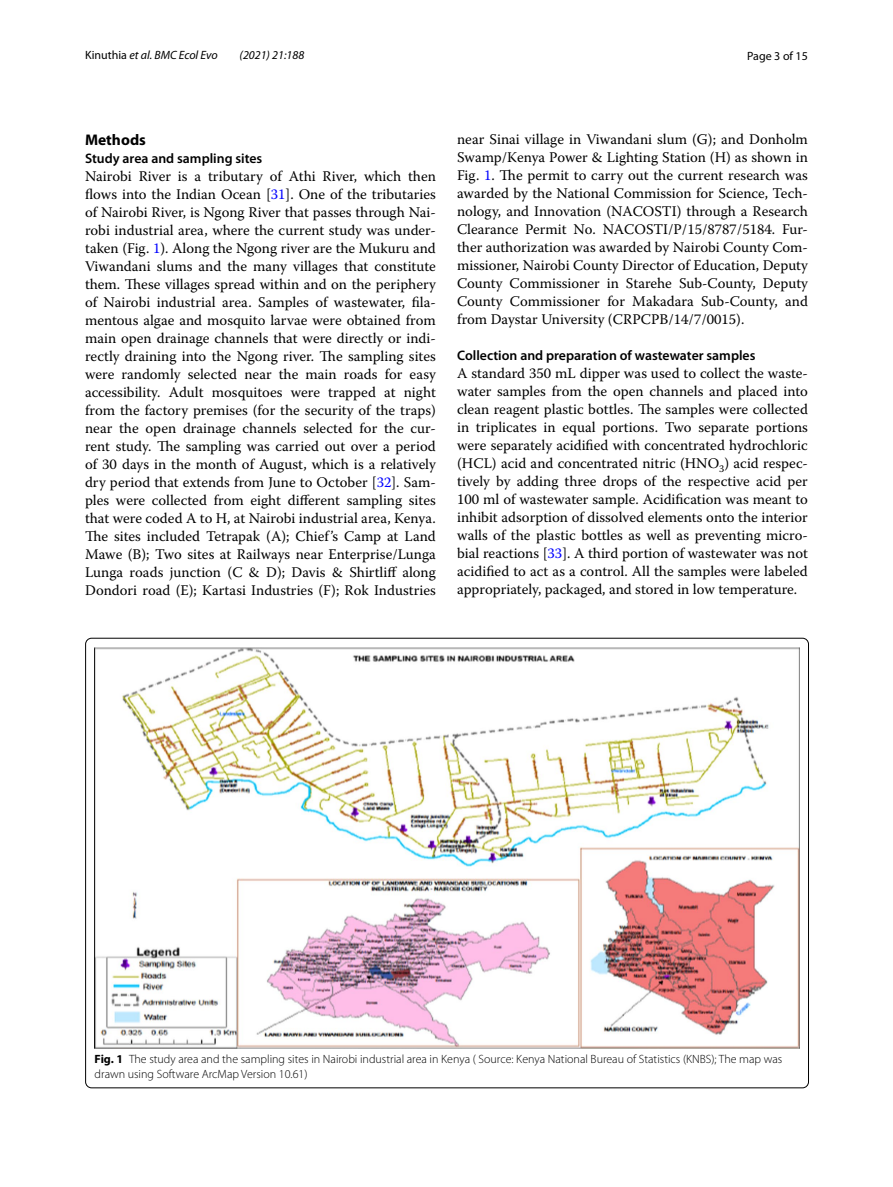
<style>
.page{position:relative;width:893px;height:1187px;background:#fff}
.page>*{position:absolute;margin:0;border:0;box-sizing:border-box;transform-origin:0 0}
.t1{font:700 15.45px "Myriad Pro";color:#000}
.t2{font:14.7px/18px "Warnock Pro";color:#000;text-align:justify}
.t3{font:600 13.8px "Myriad Pro";color:#000}
.t4{font:300 12px/15px "Myriad Pro";color:#000}
.t5{font:italic 12px "Myriad Pro";color:#000}
.t6{font:12px "Myriad Pro";color:#000}
.s1{font-style:normal}
.s2{color:#00f}
.s3{font-weight:700}
</style>
<div class="page">
<img style="left:94px;top:647px;width:706px;height:401px">
<p class="t5" style="left:85px;top:48px;width:134px"><span class="s1">Kinuthia</span> et al. BMC Ecol Evo</p>
<p class="t5" style="left:240px;top:48px;width:66px">(2021) 21:188</p>
<p class="t6" style="left:747px;top:48px;width:62px">Page 3 of 15</p>
<p class="t1" style="left:85px;top:129px;width:62px">Methods</p>
<p class="t3" style="left:85px;top:149px;width:179px">Study area and sampling sites</p>
<p class="t2" style="left:85px;top:166px;width:352px">Nairobi River is a tributary of Athi River, which then flows into the Indian Ocean [<span class="s2">31</span>]. One of the tributaries of Nairobi River, is Ngong River that passes through Nai&shy;robi industrial area, where the current study was under&shy;taken (Fig. <span class="s2">1</span>). Along the Ngong river are the Mukuru and Viwandani slums and the many villages that constitute them. These villages spread within and on the periphery of Nairobi industrial area. Samples of wastewater, fila&shy;mentous algae and mosquito larvae were obtained from main open drainage channels that were directly or indi&shy;rectly draining into the Ngong river. The sampling sites were randomly selected near the main roads for easy accessibility. Adult mosquitoes were trapped at night from the factory premises (for the security of the traps) near the open drainage channels selected for the cur&shy;rent study. The sampling was carried out over a period of 30 days in the month of August, which is a relatively dry period that extends from June to October [<span class="s2">32</span>]. Sam&shy;ples were collected from eight different sampling sites that were coded A to H, at Nairobi industrial area, Kenya.<br>The sites included Tetrapak (A); Chief’s Camp at Land Mawe (B); Two sites at Railways near Enterprise/Lunga Lunga roads junction (C &amp; D); Davis &amp; Shirtliff along Dondori road (E); Kartasi Industries (F); Rok Industries</p>
<p class="t2" style="left:457px;top:130px;width:352px">near Sinai village in Viwandani slum (G); and Donholm Swamp/Kenya Power &amp; Lighting Station (H) as shown in Fig. <span class="s2">1</span>. The permit to carry out the current research was awarded by the National Commission for Science, Tech&shy;nology, and Innovation (NACOSTI) through a Research Clearance Permit No. NACOSTI/P/15/8787/5184. Fur&shy;ther authorization was awarded by Nairobi County Com&shy;missioner, Nairobi County Director of Education, Deputy County Commissioner in Starehe Sub-County, Deputy County Commissioner for Makadara Sub-County, and from Daystar University (CRPCPB/14/7/0015).</p>
<p class="t3" style="left:457px;top:346px;width:300px">Collection and preparation of wastewater samples</p>
<p class="t2" style="left:457px;top:364px;width:352px">A standard 350 mL dipper was used to collect the waste&shy;water samples from the open channels and placed into clean reagent plastic bottles. The samples were collected in triplicates in equal portions. Two separate portions were separately acidified with concentrated hydrochloric (HCL) acid and concentrated nitric (HNO<sub>3</sub>) acid respec&shy;tively by adding three drops of the respective acid per 100 ml of wastewater sample. Acidification was meant to inhibit adsorption of dissolved elements onto the interior walls of the plastic bottles as well as preventing micro&shy;bial reactions [<span class="s2">33</span>]. A third portion of wastewater was not acidified to act as a control. All the samples were labeled appropriately, packaged, and stored in low temperature.</p>
<p class="t4" style="left:95px;top:1052px;width:689px"><span class="s3">Fig. 1</span> The study area and the sampling sites in Nairobi industrial area in Kenya ( Source: Kenya National Bureau of Statistics (KNBS); The map was drawn using Software ArcMap Version 10.61)</p>
</div>
